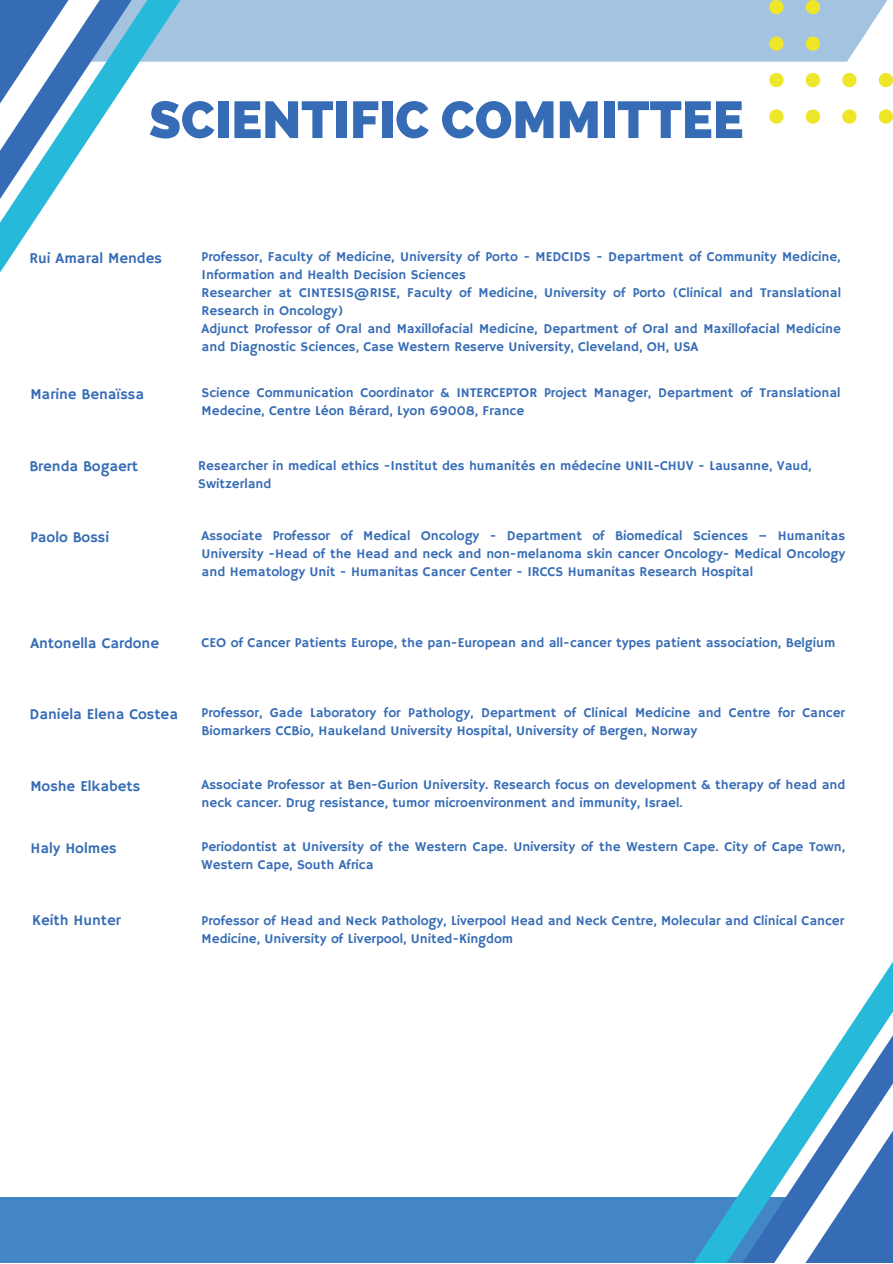
<style>
.page{position:relative;width:893px;height:1264px;background:#fff}
.page>*{position:absolute;margin:0;border:0;box-sizing:border-box;transform-origin:0 0}
.t1{font:800 51.75px "Raleway";color:#366cb5}
.t2{font:15px "Hammersmith One";color:#366cb5}
.t3{font:13.5px/18px "Hammersmith One";color:#366cb5}
</style>
<div class="page">
<div style="left:0;top:0;width:892px;height:62px;background:#a3c3e1"></div>
<svg style="left:769px;top:0;width:14px;height:14px"></svg>
<svg style="left:805px;top:0;width:15px;height:14px"></svg>
<svg style="left:769px;top:36px;width:14px;height:15px"></svg>
<svg style="left:805px;top:36px;width:15px;height:15px"></svg>
<svg style="left:769px;top:73px;width:14px;height:14px"></svg>
<svg style="left:805px;top:73px;width:15px;height:14px"></svg>
<svg style="left:842px;top:73px;width:14px;height:14px"></svg>
<svg style="left:878px;top:73px;width:14px;height:14px"></svg>
<svg style="left:769px;top:109px;width:14px;height:15px"></svg>
<svg style="left:805px;top:109px;width:15px;height:15px"></svg>
<svg style="left:842px;top:109px;width:14px;height:15px"></svg>
<svg style="left:878px;top:109px;width:14px;height:15px"></svg>
<svg style="left:0;top:61px;width:331px;height:212px"></svg>
<svg style="left:0;top:0;width:219px;height:206px"></svg>
<div style="left:0;top:1196px;width:892px;height:66px;background:#4386c5"></div>
<svg style="left:563px;top:963px;width:329px;height:234px"></svg>
<svg style="left:675px;top:1025px;width:217px;height:237px"></svg>
<p class="t1" style="left:149px;top:89px;width:596px">SCIENTIFIC COMMITTEE</p>
<p class="t2" style="left:29px;top:249px;width:134px">Rui Amaral Mendes</p>
<p class="t3" style="left:202px;top:248px;width:640px">Professor, Faculty of Medicine, University of Porto - MEDCIDS - Department of Community Medicine,<br>Information and Health Decision Sciences</p>
<p class="t3" style="left:202px;top:284px;width:641px">Researcher at CINTESIS@RISE, Faculty of Medicine, University of Porto (Clinical and Translational<br>Research in Oncology)</p>
<p class="t3" style="left:202px;top:320px;width:640px">Adjunct Professor of Oral and Maxillofacial Medicine, Department of Oral and Maxillofacial Medicine and Diagnostic Sciences, Case Western Reserve University, Cleveland, OH, USA</p>
<p class="t2" style="left:30px;top:386px;width:115px">Marine Benaïssa</p>
<p class="t2" style="left:29px;top:457px;width:110px">Brenda Bogaert</p>
<p class="t3" style="left:202px;top:384px;width:640px">Science Communication Coordinator &amp; INTERCEPTOR Project Manager, Department of Translational<br>Medecine, Centre Léon Bérard, Lyon 69008, France</p>
<p class="t3" style="left:198px;top:457px;width:615px">Researcher in medical ethics -Institut des humanités en médecine UNIL-CHUV - Lausanne, Vaud,<br>Switzerland</p>
<p class="t2" style="left:30px;top:529px;width:80px">Paolo Bossi</p>
<p class="t3" style="left:202px;top:527px;width:645px;text-align:justify">Associate Professor of Medical Oncology - Department of Biomedical Sciences – Humanitas University -Head of the Head and neck and non-melanoma skin cancer Oncology- Medical Oncology and Hematology Unit - Humanitas Cancer Center - IRCCS Humanitas Research Hospital</p>
<p class="t2" style="left:30px;top:634px;width:130px">Antonella Cardone</p>
<p class="t3" style="left:202px;top:634px;width:635px">CEO of Cancer Patients Europe, the pan-European and all-cancer types patient association, Belgium</p>
<p class="t2" style="left:29px;top:706px;width:150px">Daniela Elena Costea</p>
<p class="t3" style="left:202px;top:704px;width:645px">Professor, Gade Laboratory for Pathology, Department of Clinical Medicine and Centre for Cancer<br>Biomarkers CCBio, Haukeland University Hospital, University of Bergen, Norway</p>
<p class="t2" style="left:30px;top:777px;width:111px">Moshe Elkabets</p>
<p class="t3" style="left:202px;top:776px;width:645px">Associate Professor at Ben-Gurion University. Research focus on development &amp; therapy of head and neck cancer. Drug resistance, tumor microenvironment and immunity, Israel.</p>
<p class="t2" style="left:30px;top:839px;width:88px">Haly Holmes</p>
<p class="t3" style="left:202px;top:838px;width:645px">Periodontist at University of the Western Cape. University of the Western Cape. City of Cape Town,<br>Western Cape, South Africa</p>
<p class="t2" style="left:32px;top:911px;width:90px">Keith Hunter</p>
<p class="t3" style="left:202px;top:912px;width:644px">Professor of Head and Neck Pathology, Liverpool Head and Neck Centre, Molecular and Clinical Cancer<br>Medicine, University of Liverpool, United-Kingdom</p>
</div>
